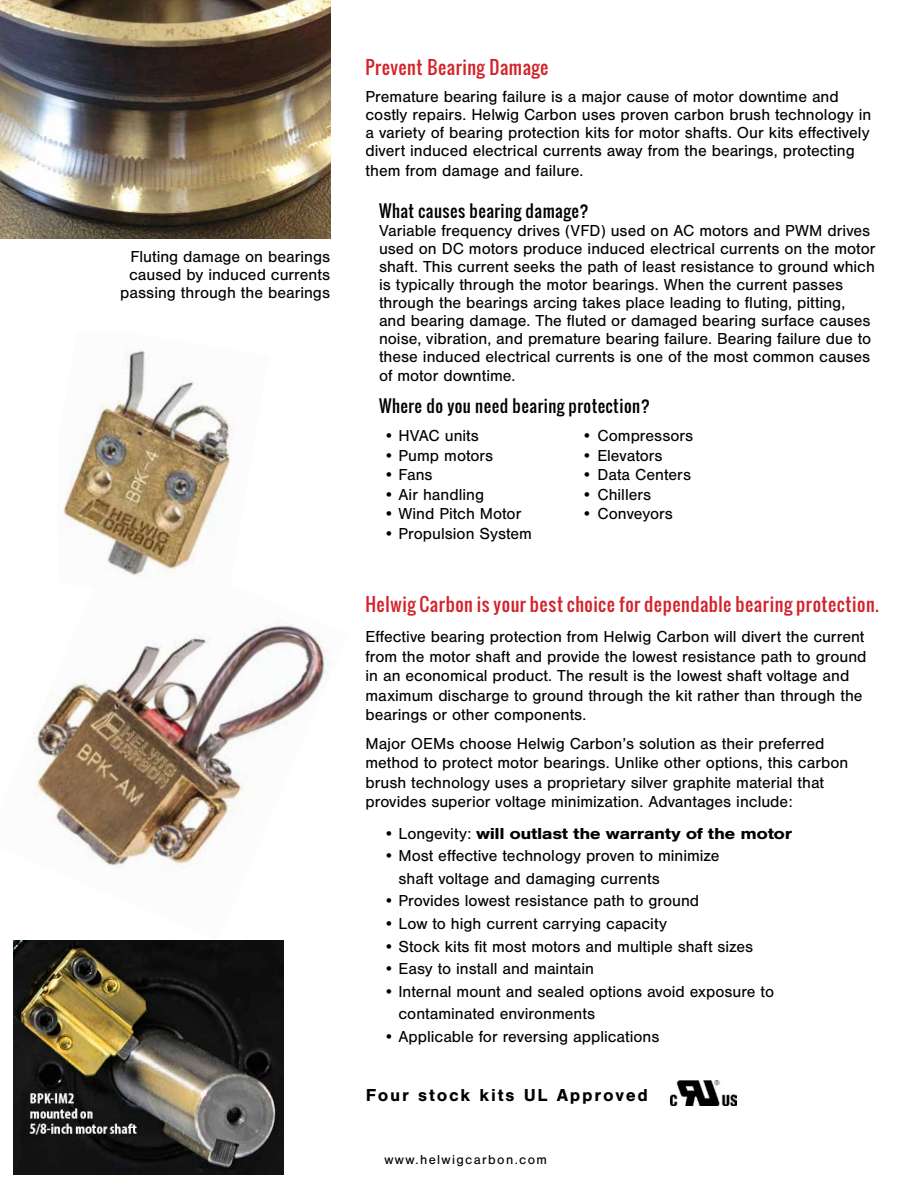
<style>
.page{position:relative;width:918px;height:1188px;background:#fff}
.page>*{position:absolute;margin:0;border:0;box-sizing:border-box;transform-origin:0 0}
.t1{font:18px "Oswald";letter-spacing:.03em;color:#d2232a}
.t2{font:700 18px "Nimbus San";letter-spacing:.1em;color:#000}
.t3{font:16.5px/18px "Nimbus San";color:#000}
.t4{font:16.5px "Oswald";letter-spacing:.03em;color:#000}
.t5{font:700 16.5px "Nimbus San";letter-spacing:-.025em;color:#000;scale:1.19 1}
.t6{font:13.5px "Nimbus San";letter-spacing:.1em;color:#000}
.s1{font-weight:400}
</style>
<div class="page">
<img style="left:13px;top:623px;width:318px;height:318px">
<img style="left:63px;top:348px;width:173px;height:233px">
<img style="left:0;top:0;width:330px;height:238px">
<img style="left:14px;top:940px;width:270px;height:234px">
<img style="left:670px;top:1080px;width:66px;height:25px">
<p class="t3" style="left:120px;top:248px;width:211px;text-align:right">Fluting damage on bearings caused by induced currents passing through the bearings</p>
<p class="t1" style="left:366px;top:54px;width:184px">Prevent Bearing Damage</p>
<p class="t3" style="left:366px;top:88px;width:507px">Premature bearing failure is a major cause of motor downtime and costly repairs. Helwig Carbon uses proven carbon brush technology in a variety of bearing protection kits for motor shafts. Our kits effectively divert induced electrical currents away from the bearings, protecting</p>
<p class="t3" style="left:366px;top:162px;width:219px">them from damage and failure.</p>
<p class="t4" style="left:379px;top:198px;width:211px">What causes bearing damage?</p>
<p class="t3" style="left:379px;top:222px;width:498px">Variable frequency drives (VFD) used on AC motors and PWM drives used on DC motors produce induced electrical currents on the motor shaft. This current seeks the path of least resistance to ground which is typically through the motor bearings. When the current passes through the bearings arcing takes place leading to fluting, pitting, and bearing damage. The fluted or damaged bearing surface causes noise, vibration, and premature bearing failure. Bearing failure due to these induced electrical currents is one of the most common causes</p>
<p class="t3" style="left:379px;top:367px;width:138px">of motor downtime.</p>
<p class="t4" style="left:379px;top:393px;width:272px">Where do you need bearing protection?</p>
<p class="t3" style="left:384px;top:427px;width:97px">• HVAC units</p>
<p class="t3" style="left:582px;top:427px;width:113px">• Compressors</p>
<p class="t3" style="left:384px;top:447px;width:111px">• Pump motors</p>
<p class="t3" style="left:582px;top:447px;width:83px">• Elevators</p>
<p class="t3" style="left:384px;top:466px;width:51px">• Fans</p>
<p class="t3" style="left:582px;top:466px;width:111px">• Data Centers</p>
<p class="t3" style="left:384px;top:486px;width:102px">• Air handling</p>
<p class="t3" style="left:582px;top:486px;width:71px">• Chillers</p>
<p class="t3" style="left:384px;top:505px;width:139px">• Wind Pitch Motor</p>
<p class="t3" style="left:582px;top:505px;width:93px">• Conveyors</p>
<p class="t3" style="left:384px;top:525px;width:150px">• Propulsion System</p>
<p class="t1" style="left:366px;top:591px;width:515px">Helwig Carbon is your best choice for dependable bearing protection.</p>
<p class="t3" style="left:366px;top:628px;width:503px;line-height:19.5px">Effective bearing protection from Helwig Carbon will divert the current from the motor shaft and provide the lowest resistance path to ground in an economical product. The result is the lowest shaft voltage and maximum discharge to ground through the kit rather than through the bearings or other components.</p>
<p class="t3" style="left:366px;top:734px;width:484px;line-height:19.5px">Major OEMs choose Helwig Carbon’s solution as their preferred method to protect motor bearings. Unlike other options, this carbon brush technology uses a proprietary silver graphite material that provides superior voltage minimization. Advantages include:</p>
<p class="t5" style="left:384px;top:824px;width:345px"><span class="s1">• Longevity:</span> will outlast the warranty of the motor</p>
<p class="t3" style="left:399px;top:845px;width:323px;line-height:22.5px;text-indent:-15px">• Most effective technology proven to minimize shaft voltage and damaging currents</p>
<p class="t3" style="left:384px;top:892px;width:317px">• Provides lowest resistance path to ground</p>
<p class="t3" style="left:384px;top:915px;width:285px">• Low to high current carrying capacity</p>
<p class="t3" style="left:384px;top:937px;width:371px">• Stock kits fit most motors and multiple shaft sizes</p>
<p class="t3" style="left:384px;top:960px;width:212px">• Easy to install and maintain</p>
<p class="t3" style="left:399px;top:980px;width:377px;line-height:22.5px;text-indent:-15px">• Internal mount and sealed options avoid exposure to contaminated environments</p>
<p class="t3" style="left:384px;top:1027px;width:278px">• Applicable for reversing applications</p>
<p class="t2" style="left:366px;top:1085px;width:284px">Four stock kits UL Approved</p>
<p class="t6" style="left:384px;top:1152px;width:164px">www.helwigcarbon.com</p>
</div>
